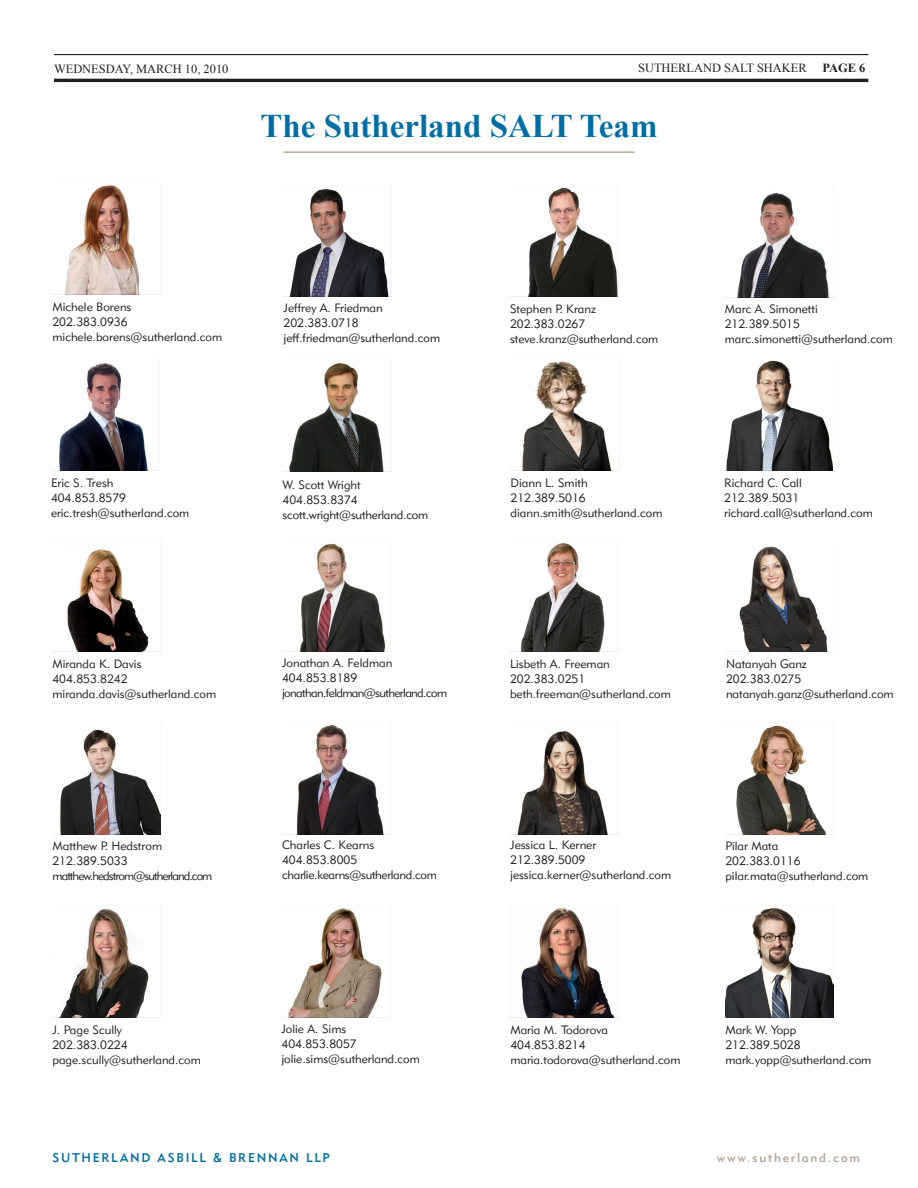
<style>
.page{position:relative;width:918px;height:1188px;background:#fff}
.page>*{position:absolute;margin:0;border:0;box-sizing:border-box;transform-origin:0 0}
.t1{font:700 33px "Times New Roman";color:#006ea5}
.t2{font:12.45px "Geometric 415 BT Medium A";letter-spacing:.14em;color:#006ea5}
.t3{font:12.45px "Times New Roman";color:#231f20}
.t4{font:12.45px "Times New Roman";color:#231f20}
.t5{font:12.45px "Geometric 415 BT Medium A";letter-spacing:.14em;color:#b4a599}
.t6{font:700 12.45px "Times New Roman";color:#231f20}
.t7{font:12px "Geometric 415 BT Lite A";color:#231f20}
.t8{font:12px "Geometric 415 BT Lite A";letter-spacing:-.05em;color:#231f20}
.t9{font:12px "Geometric 415 BT Lite A";letter-spacing:-.075em;color:#231f20}
.t10{font:12px "Geometric 415 BT Lite A";letter-spacing:-.025em;color:#231f20}
.s1{font-style:inherit}
</style>
<div class="page">
<hr style="left:54px;top:54px;width:814px;height:1px;background:#231f20">
<hr style="left:54px;top:79px;width:814px;height:3px;background:#231f20">
<img style="left:289px;top:189px;width:100px;height:107px">
<img style="left:283px;top:363px;width:108px;height:109px">
<img style="left:528px;top:188px;width:90px;height:108px">
<img style="left:522px;top:361px;width:89px;height:109px">
<img style="left:52px;top:185px;width:109px;height:110px">
<img style="left:737px;top:192px;width:92px;height:105px">
<img style="left:736px;top:722px;width:98px;height:112px">
<img style="left:517px;top:722px;width:102px;height:112px">
<img style="left:282px;top:540px;width:109px;height:112px">
<img style="left:296px;top:722px;width:95px;height:112px">
<img style="left:282px;top:908px;width:108px;height:110px">
<img style="left:724px;top:360px;width:109px;height:111px">
<img style="left:510px;top:908px;width:109px;height:110px">
<img style="left:725px;top:908px;width:109px;height:110px">
<img style="left:52px;top:540px;width:109px;height:112px">
<img style="left:60px;top:729px;width:101px;height:105px">
<img style="left:59px;top:363px;width:89px;height:107px">
<img style="left:739px;top:546px;width:89px;height:105px">
<img style="left:52px;top:909px;width:109px;height:109px">
<img style="left:510px;top:540px;width:109px;height:112px">
<hr style="left:284px;top:151px;width:350px;height:2px;background:#b8ab95">
<p class="t3" style="left:54px;top:60px;width:176px">WEDNE<span class="s1">sday,</span> MARCH 10<span class="s1">, 2010</span></p>
<p class="t4" style="left:638px;top:60px;width:162px">SUTHERLAND SALT SHAKER</p>
<p class="t6" style="left:822px;top:59px;width:44px">Page <span class="s1">6</span></p>
<p class="t1" style="left:260px;top:103px;width:399px">The Sutherland SALT Team</p>
<p class="t7" style="left:52px;top:299px;width:80px">Michele Borens</p>
<p class="t7" style="left:52px;top:314px;width:77px">202.383.0936</p>
<p class="t7" style="left:52px;top:329px;width:171px">michele.borens@sutherland.com</p>
<p class="t7" style="left:51px;top:476px;width:64px">Eric S. Tresh</p>
<p class="t7" style="left:51px;top:491px;width:77px">404.853.8579</p>
<p class="t7" style="left:51px;top:506px;width:140px">eric.tresh@sutherland.com</p>
<p class="t7" style="left:52px;top:657px;width:91px">Miranda K. Davis</p>
<p class="t7" style="left:52px;top:672px;width:77px">404.853.8242</p>
<p class="t7" style="left:52px;top:687px;width:165px">miranda.davis@sutherland.com</p>
<p class="t7" style="left:52px;top:839px;width:111px">Matthew P. Hedstrom</p>
<p class="t7" style="left:52px;top:854px;width:77px">212.389.5033</p>
<p class="t9" style="left:52px;top:869px;width:161px">matthew.hedstrom@sutherland.com</p>
<p class="t7" style="left:52px;top:1022px;width:71px">J. Page Scully</p>
<p class="t7" style="left:52px;top:1037px;width:77px">202.383.0224</p>
<p class="t7" style="left:52px;top:1052px;width:150px">page.scully@sutherland.com</p>
<p class="t7" style="left:284px;top:300px;width:101px">Jeffrey A. Friedman</p>
<p class="t7" style="left:284px;top:315px;width:77px">202.383.0718</p>
<p class="t7" style="left:284px;top:330px;width:158px">jeff.friedman@sutherland.com</p>
<p class="t7" style="left:283px;top:477px;width:80px">W. Scott Wright</p>
<p class="t7" style="left:283px;top:492px;width:77px">404.853.8374</p>
<p class="t7" style="left:283px;top:507px;width:147px">scott.wright@sutherland.com</p>
<p class="t7" style="left:282px;top:656px;width:112px">Jonathan A. Feldman</p>
<p class="t7" style="left:282px;top:671px;width:77px">404.853.8189</p>
<p class="t8" style="left:282px;top:686px;width:166px">jonathan.feldman@sutherland.com</p>
<p class="t7" style="left:282px;top:838px;width:94px">Charles C. Kearns</p>
<p class="t7" style="left:282px;top:853px;width:77px">404.853.8005</p>
<p class="t10" style="left:282px;top:868px;width:156px">charlie.kearns@sutherland.com</p>
<p class="t7" style="left:282px;top:1021px;width:66px">Jolie A. Sims</p>
<p class="t7" style="left:282px;top:1036px;width:77px">404.853.8057</p>
<p class="t7" style="left:282px;top:1051px;width:140px">jolie.sims@sutherland.com</p>
<p class="t7" style="left:510px;top:302px;width:87px">Stephen P. Kranz</p>
<p class="t7" style="left:510px;top:317px;width:77px">202.383.0267</p>
<p class="t7" style="left:510px;top:332px;width:150px">steve.kranz@sutherland.com</p>
<p class="t7" style="left:511px;top:475px;width:79px">Diann L. Smith</p>
<p class="t7" style="left:511px;top:490px;width:77px">212.389.5016</p>
<p class="t7" style="left:511px;top:505px;width:153px">diann.smith@sutherland.com</p>
<p class="t7" style="left:725px;top:302px;width:94px">Marc A. Simonetti</p>
<p class="t7" style="left:725px;top:317px;width:77px">212.389.5015</p>
<p class="t7" style="left:725px;top:332px;width:170px">marc.simonetti@sutherland.com</p>
<p class="t7" style="left:724px;top:475px;width:79px">Richard C. Call</p>
<p class="t7" style="left:724px;top:490px;width:77px">212.389.5031</p>
<p class="t7" style="left:724px;top:505px;width:150px">richard.call@sutherland.com</p>
<p class="t7" style="left:510px;top:657px;width:101px">Lisbeth A. Freeman</p>
<p class="t7" style="left:510px;top:672px;width:77px">202.383.0251</p>
<p class="t7" style="left:510px;top:687px;width:162px">beth.freeman@sutherland.com</p>
<p class="t7" style="left:726px;top:657px;width:82px">Natanyah Ganz</p>
<p class="t7" style="left:726px;top:672px;width:77px">202.383.0275</p>
<p class="t7" style="left:726px;top:687px;width:169px">natanyah.ganz@sutherland.com</p>
<p class="t7" style="left:510px;top:838px;width:87px">Jessica L. Kerner</p>
<p class="t7" style="left:510px;top:853px;width:77px">212.389.5009</p>
<p class="t7" style="left:510px;top:868px;width:162px">jessica.kerner@sutherland.com</p>
<p class="t7" style="left:725px;top:839px;width:54px">Pilar Mata</p>
<p class="t7" style="left:725px;top:854px;width:77px">202.383.0116</p>
<p class="t7" style="left:725px;top:869px;width:144px">pilar.mata@sutherland.com</p>
<p class="t7" style="left:510px;top:1022px;width:99px">Maria M. Todorova</p>
<p class="t7" style="left:510px;top:1037px;width:77px">404.853.8214</p>
<p class="t7" style="left:510px;top:1052px;width:172px">maria.todorova@sutherland.com</p>
<p class="t7" style="left:725px;top:1022px;width:72px">Mark W. Yopp</p>
<p class="t7" style="left:725px;top:1037px;width:77px">212.389.5028</p>
<p class="t7" style="left:725px;top:1052px;width:147px">mark.yopp@sutherland.com</p>
<p class="t2" style="left:53px;top:1150px;width:279px">SUTHERLAND ASBILL &amp; BRENNAN LLP</p>
<p class="t5" style="left:717px;top:1150px;width:145px">WWW.SUTHERLAND.COM</p>
</div>
